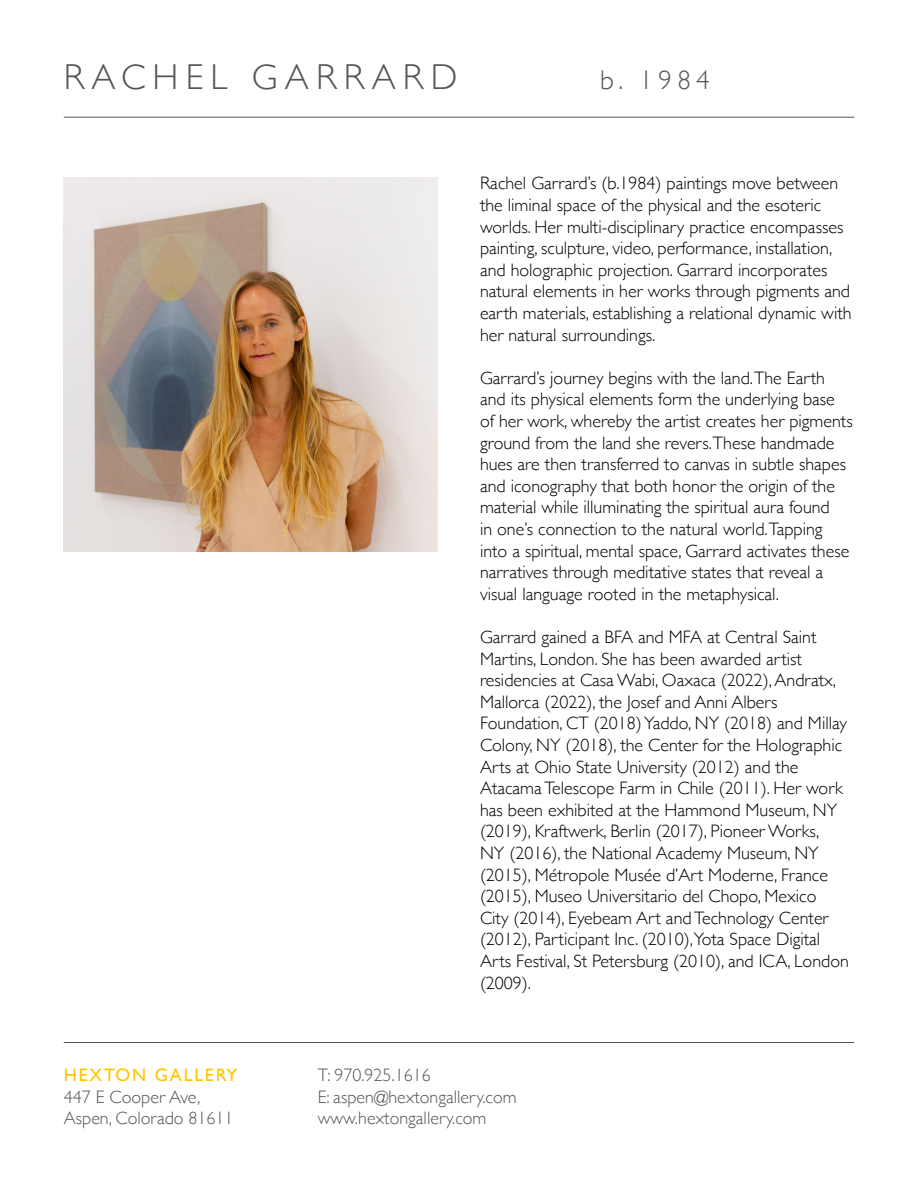
<style>
.page{position:relative;width:918px;height:1188px;background:#fff}
.page>*{position:absolute;margin:0;border:0;box-sizing:border-box;transform-origin:0 0}
.t1{font:300 36px "Gill Sans";letter-spacing:.2em;color:#545554}
.t2{font:300 27px "Gill Sans";color:#545554}
.t3{font:300 18px/21.6px "Gill Sans";color:#000}
.t4{font:300 18px/21.6px "Gill Sans";color:#545554}
.t5{font:18px "Gill Sans";letter-spacing:.1em;color:#ffc500}
</style>
<div class="page">
<hr style="left:64px;top:1042px;width:790px;height:1px;background:#545554">
<hr style="left:64px;top:117px;width:790px;height:1px;background:#545554">
<img style="left:64px;top:177px;width:374px;height:374px">
<h1 class="t1" style="left:64px;top:48px;width:395px">RACHEL GARRARD</h1>
<h2 class="t2" style="left:600px;top:59px;width:111px">b. 1984</h2>
<p class="t5" style="left:64px;top:1064px;width:175px">HEXTON GALLERY</p>
<p class="t4" style="left:64px;top:1085px;width:171px">447 E Cooper Ave,<br>Aspen, Colorado 81611</p>
<p class="t3" style="left:480px;top:172px;width:373px">Rachel Garrard’s (b.1984) paintings move between the liminal space of the physical and the esoteric worlds. Her multi-disciplinary practice encompasses painting, sculpture, video, performance, installation, and holographic projection. Garrard incorporates natural elements in her works through pigments and earth materials, establishing a relational dynamic with her natural surroundings.</p>
<p class="t3" style="left:480px;top:366px;width:374px">Garrard’s journey begins with the land.The Earth and its physical elements form the underlying base of her work, whereby the artist creates her pigments ground from the land she revers.These handmade hues are then transferred to canvas in subtle shapes and iconography that both honor the origin of the material while illuminating the spiritual aura found<br>in one’s connection to the natural world.Tapping into a spiritual, mental space, Garrard activates these narratives through meditative states that reveal a visual language rooted in the metaphysical.</p>
<p class="t3" style="left:480px;top:626px;width:370px">Garrard gained a BFA and MFA at Central Saint Martins, London. She has been awarded artist residencies at Casa Wabi, Oaxaca (2022), Andratx, Mallorca (2022), the Josef and Anni Albers Foundation, CT (2018) Yaddo, NY (2018) and Millay Colony, NY (2018), the Center for the Holographic Arts at Ohio State University (2012) and the Atacama Telescope Farm in Chile (2011). Her work has been exhibited at the Hammond Museum, NY (2019), Kraftwerk, Berlin (2017), Pioneer Works,<br>NY (2016), the National Academy Museum, NY (2015), Métropole Musée d’Art Moderne, France (2015), Museo Universitario del Chopo, Mexico City (2014), Eyebeam Art and Technology Center (2012), Participant Inc. (2010),Yota Space Digital Arts Festival, St Petersburg (2010), and ICA, London (2009).</p>
<p class="t4" style="left:318px;top:1063px;width:200px">T: 970.925.1616<br>E: aspen@hextongallery.com www.hextongallery.com</p>
</div>
